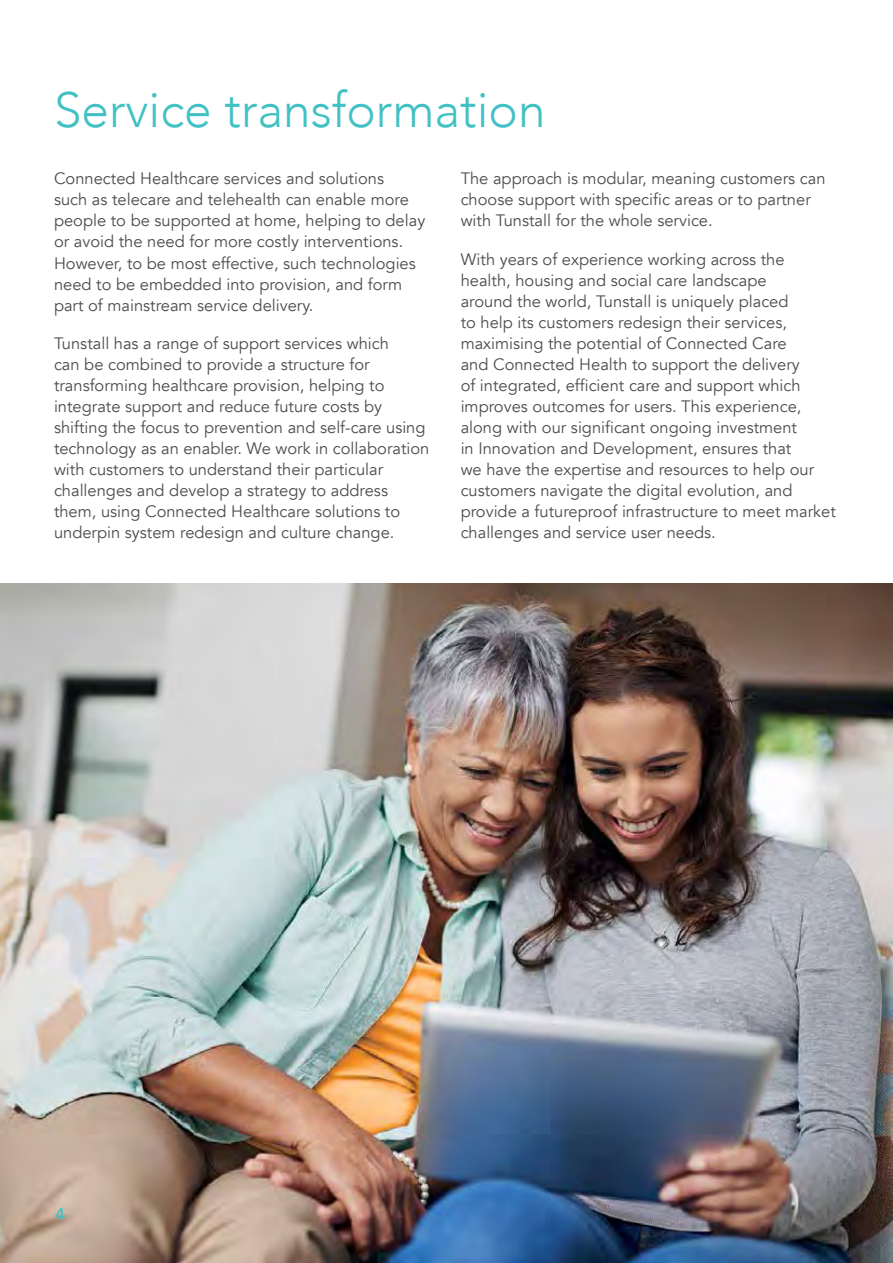
<style>
.page{position:relative;width:893px;height:1263px;background:#fff}
.page>*{position:absolute;margin:0;border:0;box-sizing:border-box;transform-origin:0 0}
.t1{font:300 49.5px "Avenir";color:#42c1c4}
.t2{font:600 18px "The Sans B W6";color:#42c1c4}
.t3{font:16.5px/21px "Avenir";color:#4d4d4f}
</style>
<div class="page">
<img style="left:0;top:583px;width:893px;height:680px">
<h1 class="t1" style="left:54px;top:81px;width:493px">Service transformation</h1>
<p class="t3" style="left:54px;top:169px;width:373px">Connected Healthcare services and solutions<br>such as telecare and telehealth can enable more people to be supported at home, helping to delay or avoid the need for more costly interventions.<br>However, to be most effective, such technologies need to be embedded into provision, and form part of mainstream service delivery.</p>
<p class="t3" style="left:54px;top:333px;width:377px">Tunstall has a range of support services which<br>can be combined to provide a structure for transforming healthcare provision, helping to integrate support and reduce future costs by shifting the focus to prevention and self-care using technology as an enabler. We work in collaboration with customers to understand their particular challenges and develop a strategy to address them, using Connected Healthcare solutions to underpin system redesign and culture change.</p>
<p class="t3" style="left:461px;top:169px;width:366px">The approach is modular, meaning customers can choose support with specific areas or to partner with Tunstall for the whole service.</p>
<p class="t3" style="left:461px;top:249px;width:377px">With years of experience working across the health, housing and social care landscape<br>around the world, Tunstall is uniquely placed<br>to help its customers redesign their services, maximising the potential of Connected Care<br>and Connected Health to support the delivery<br>of integrated, efficient care and support which improves outcomes for users. This experience, along with our significant ongoing investment<br>in Innovation and Development, ensures that<br>we have the expertise and resources to help our customers navigate the digital evolution, and provide a futureproof infrastructure to meet market challenges and service user needs.</p>
<p class="t2" style="left:55px;top:1202px;width:11px">4</p>
</div>
